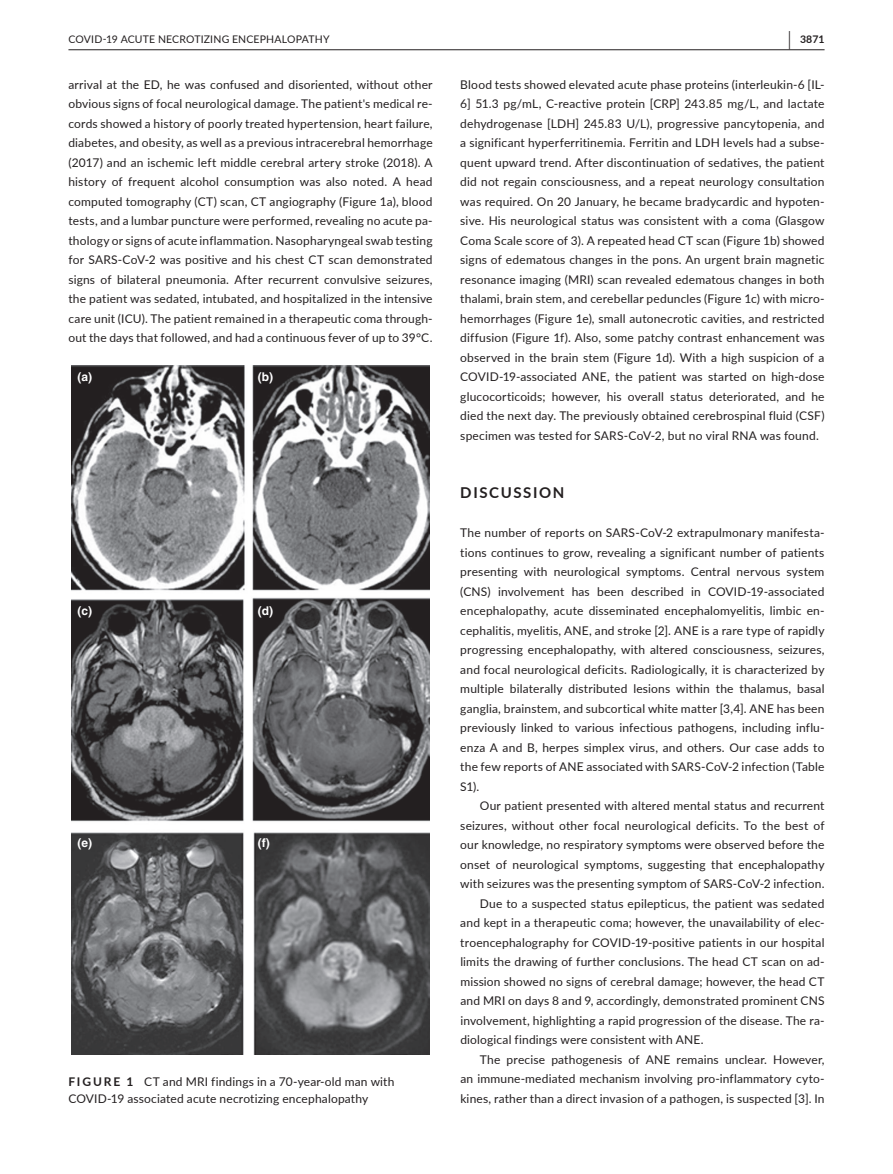
<style>
.page{position:relative;width:893px;height:1174px;background:#fff}
.page>*{position:absolute;margin:0;border:0;box-sizing:border-box;transform-origin:0 0}
.t1{font:700 15px "Lato";letter-spacing:.11em;color:#231f20}
.t2{font:12px/19.5px "Lato";letter-spacing:.015em;color:#231f20;text-align:justify}
.t3{font:700 12px "Helvetica";color:#fff}
.t4{font:10.5px "Lato";letter-spacing:.015em;color:#231f20}
.t5{font:700 10.5px "Lato";color:#231f20}
.s1{font-size:19.5px}
.s2{font-weight:700}
</style>
<div class="page">
<hr style="left:68px;top:49px;width:756px;height:1px;background:#231f20">
<div style="left:68px;top:366px;width:365px;height:688px;background:linear-gradient(to bottom,#fff,#fff)"></div>
<img style="left:72px;top:366px;width:357px;height:688px">
<p class="t4" style="left:68px;top:31px;width:263px">COVID--19 ACUTE NECROTIZING ENCEPHALOPATHY</p>
<p class="t5" style="left:789px;top:31px;width:37px"><span class="s1">|</span> 3871</p>
<p class="t2" style="left:68px;top:74px;width:366px">arrival at the ED, he was confused and disoriented, without other obvious signs of focal neurological damage. The patient's medical re&shy;cords showed a history of poorly treated hypertension, heart failure, diabetes, and obesity, as well as a previous intracerebral hemorrhage (2017) and an ischemic left middle cerebral artery stroke (2018). A history of frequent alcohol consumption was also noted. A head computed tomography (CT) scan, CT angiography (Figure 1a), blood tests, and a lumbar puncture were performed, revealing no acute pa&shy;thology or signs of acute inflammation. Nasopharyngeal swab testing for SARS-CoV-2 was positive and his chest CT scan demonstrated signs of bilateral pneumonia. After recurrent convulsive seizures, the patient was sedated, intubated, and hospitalized in the intensive care unit (ICU). The patient remained in a therapeutic coma through&shy;out the days that followed, and had a continuous fever of up to 39°C.</p>
<p class="t2" style="left:460px;top:74px;width:366px">Blood tests showed elevated acute phase proteins (interleukin-6 [IL-6] 51.3 pg/mL, C-reactive protein [CRP] 243.85 mg/L, and lactate dehydrogenase [LDH] 245.83 U/L), progressive pancytopenia, and a significant hyperferritinemia. Ferritin and LDH levels had a subse&shy;quent upward trend. After discontinuation of sedatives, the patient did not regain consciousness, and a repeat neurology consultation was required. On 20 January, he became bradycardic and hypoten&shy;sive. His neurological status was consistent with a coma (Glasgow Coma Scale score of 3). A repeated head CT scan (Figure 1b) showed signs of edematous changes in the pons. An urgent brain magnetic resonance imaging (MRI) scan revealed edematous changes in both thalami, brain stem, and cerebellar peduncles (Figure 1c) with micro&shy;hemorrhages (Figure 1e), small autonecrotic cavities, and restricted diffusion (Figure 1f). Also, some patchy contrast enhancement was observed in the brain stem (Figure 1d). With a high suspicion of a COVID-19-associated ANE, the patient was started on high-dose glucocorticoids; however, his overall status deteriorated, and he died the next day. The previously obtained cerebrospinal fluid (CSF) specimen was tested for SARS-CoV-2, but no viral RNA was found.</p>
<p class="t3" style="left:78px;top:369px;width:16px">(a)</p>
<p class="t3" style="left:258px;top:369px;width:17px">(b)</p>
<p class="t3" style="left:78px;top:603px;width:16px">(c)</p>
<p class="t3" style="left:258px;top:603px;width:17px">(d)</p>
<p class="t3" style="left:78px;top:835px;width:16px">(e)</p>
<p class="t3" style="left:258px;top:835px;width:13px">(f)</p>
<p class="t2" style="left:68px;top:1073px;width:328px;line-height:16.5px"><span class="s2">FIGURE 1</span> CT and MRI findings in a 70-year-old man with<br>COVID-19 associated acute necrotizing encephalopathy</p>
<p class="t1" style="left:460px;top:482px;width:106px">DISCUSSION</p>
<p class="t2" style="left:460px;top:522px;width:366px">The number of reports on SARS-CoV-2 extrapulmonary manifesta&shy;tions continues to grow, revealing a significant number of patients presenting with neurological symptoms. Central nervous system (CNS) involvement has been described in COVID-19-associated encephalopathy, acute disseminated encephalomyelitis, limbic en&shy;cephalitis, myelitis, ANE, and stroke [2]. ANE is a rare type of rapidly progressing encephalopathy, with altered consciousness, seizures, and focal neurological deficits. Radiologically, it is characterized by multiple bilaterally distributed lesions within the thalamus, basal ganglia, brainstem, and subcortical white matter [3,4]. ANE has been previously linked to various infectious pathogens, including influ&shy;enza A and B, herpes simplex virus, and others. Our case adds to the few reports of ANE associated with SARS-CoV-2 infection (Table S1).</p>
<p class="t2" style="left:480px;top:795px;width:346px">Our patient presented with altered mental status and recurrent</p>
<p class="t2" style="left:460px;top:815px;width:366px">seizures, without other focal neurological deficits. To the best of</p>
<p class="t2" style="left:460px;top:834px;width:366px">our knowledge, no respiratory symptoms were observed before the</p>
<p class="t2" style="left:460px;top:854px;width:366px">onset of neurological symptoms, suggesting that encephalopathy</p>
<p class="t2" style="left:460px;top:873px;width:366px">with seizures was the presenting symptom of SARS-CoV-2 infection.</p>
<p class="t2" style="left:480px;top:893px;width:346px">Due to a suspected status epilepticus, the patient was sedated</p>
<p class="t2" style="left:460px;top:912px;width:366px">and kept in a therapeutic coma; however, the unavailability of elec-</p>
<p class="t2" style="left:460px;top:932px;width:366px">troencephalography for COVID-19-positive patients in our hospital</p>
<p class="t2" style="left:460px;top:951px;width:366px">limits the drawing of further conclusions. The head CT scan on ad-</p>
<p class="t2" style="left:460px;top:971px;width:366px">mission showed no signs of cerebral damage; however, the head CT</p>
<p class="t2" style="left:460px;top:990px;width:366px">and MRI on days 8 and 9, accordingly, demonstrated prominent CNS</p>
<p class="t2" style="left:460px;top:1010px;width:366px">involvement, highlighting a rapid progression of the disease. The ra-</p>
<p class="t2" style="left:460px;top:1029px;width:245px">diological findings were consistent with ANE.</p>
<p class="t2" style="left:480px;top:1049px;width:346px">The precise pathogenesis of ANE remains unclear. However,</p>
<p class="t2" style="left:460px;top:1068px;width:366px">an immune-mediated mechanism involving pro-inflammatory cyto-</p>
<p class="t2" style="left:460px;top:1088px;width:366px">kines, rather than a direct invasion of a pathogen, is suspected [3]. In</p>
</div>
